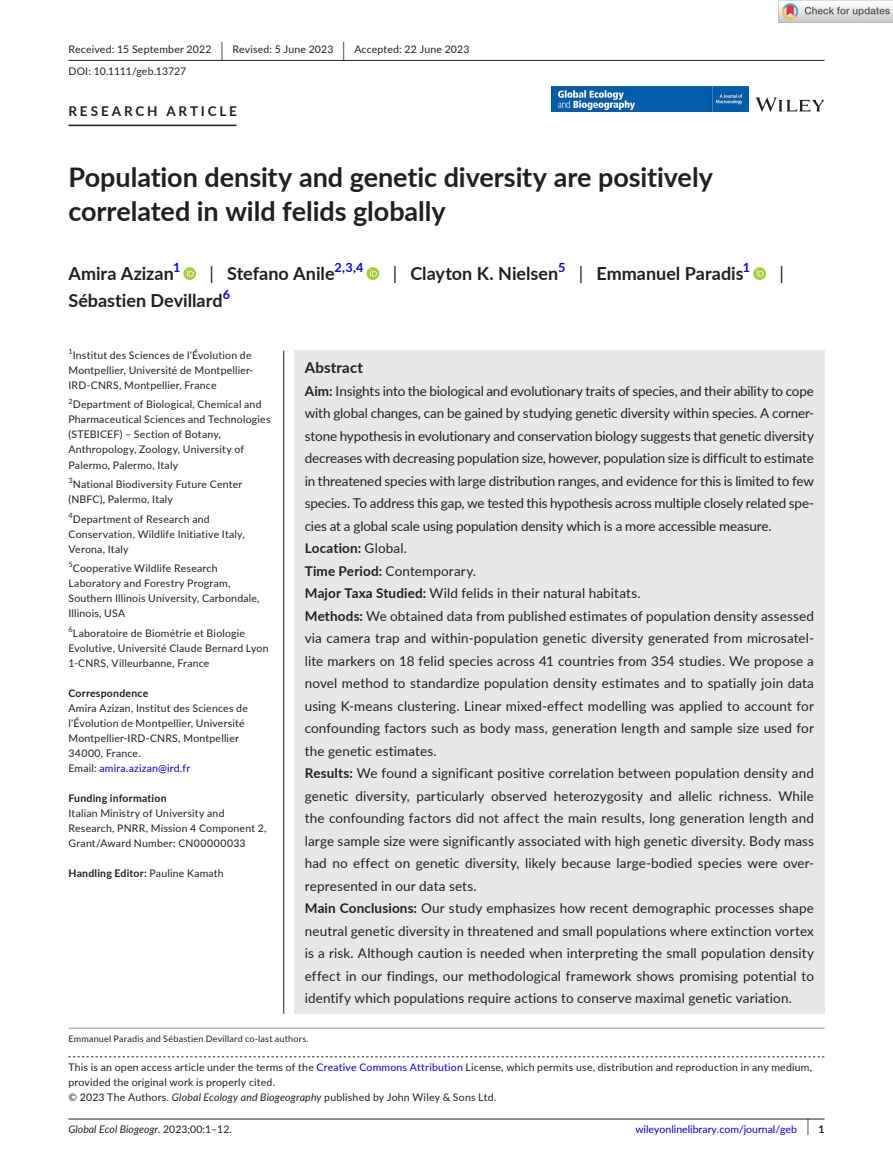
<style>
.page{position:relative;width:893px;height:1174px;background:#fff}
.page>*{position:absolute;margin:0;border:0;box-sizing:border-box;transform-origin:0 0}
.t1{font:700 27px/34.5px "Lato";letter-spacing:-.005em;color:#231f20}
.t2{font:700 18px "Lato";color:#231f20}
.t3{font:18px "Lato";color:#231f20}
.t4{font:700 15px "Lato";letter-spacing:.015em;color:#231f20}
.t5{font:13.5px/22.5px "Lato";letter-spacing:.005em;color:#231f20}
.t6{font:700 13.5px "Lato";letter-spacing:.21em;color:#231f20}
.t7{font:700 12.6px "Lato";color:#00f}
.t8{font:10.5px/15px "Lato";letter-spacing:.02em;color:#231f20}
.t9{font:700 10.5px "Lato";letter-spacing:.02em;color:#231f20}
.t10{font:10.5px "Lato";color:#00f}
.t11{font:italic 10.5px "Lato";color:#231f20}
.t12{font:9px "Lato";letter-spacing:.025em;color:#231f20}
.t13{font:7.35px "Lato";color:#231f20}
.s1{font-size:19.65px}
.s2{font-weight:400}
.s3{color:#00f}
.s4{font-weight:700}
.s5{font-style:italic}
.s6{font-style:normal}
.s7{font-size:17.4px;color:#231f20}
.s8{font-weight:700;color:#231f20}
</style>
<div class="page">
<hr style="left:68px;top:1118px;width:756px;height:1px;background:#231f20">
<svg style="left:756px;top:97px;width:68px;height:15px"></svg>
<img style="left:551px;top:86px;width:197px;height:26px">
<hr style="left:68px;top:60px;width:756px;height:1px;background:#231f20">
<hr style="left:68px;top:125px;width:169px;height:1px;background:#231f20">
<svg style="left:183px;top:267px;width:13px;height:13px"></svg>
<svg style="left:187px;top:269px;width:7px;height:7px"></svg>
<svg style="left:366px;top:267px;width:13px;height:13px"></svg>
<svg style="left:370px;top:269px;width:7px;height:7px"></svg>
<svg style="left:753px;top:267px;width:13px;height:13px"></svg>
<svg style="left:757px;top:269px;width:7px;height:7px"></svg>
<div style="left:294px;top:350px;width:530px;height:663px;background:#e6e7e9"></div>
<hr style="left:283px;top:350px;width:1px;height:663px;background:#231f20">
<svg style="left:68px;top:1056px;width:756px;height:1px"></svg>
<hr style="left:68px;top:1027px;width:756px;height:1px;background:#939598">
<img style="left:779px;top:0;width:114px;height:23px">
<p class="t8" style="left:68px;top:38px;width:402px;line-height:21.8px">Received: 15 September 2022 <span class="s1">|</span> Revised: 5 June 2023 <span class="s1">|</span> Accepted: 22 June 2023<br>DOI: 10.1111/geb.13727</p>
<p class="t6" style="left:68px;top:101px;width:170px">RESEARCH ARTICLE</p>
<h1 class="t1" style="left:68px;top:159px;width:646px">Population density and genetic diversity are positively correlated in wild felids globally</h1>
<h2 class="t2" style="left:68px;top:260px;width:107px">Amira Azizan</h2>
<p class="t7" style="left:173px;top:258px;width:9px">1</p>
<h2 class="t2" style="left:210px;top:260px;width:127px"><span class="s2">|</span> Stefano Anile</h2>
<p class="t7" style="left:335px;top:258px;width:30px">2,3,4</p>
<h2 class="t2" style="left:393px;top:260px;width:167px"><span class="s2">|</span> Clayton K. Nielsen</h2>
<p class="t7" style="left:558px;top:258px;width:9px">5</p>
<h2 class="t2" style="left:579px;top:260px;width:166px"><span class="s2">|</span> Emmanuel Paradis</h2>
<p class="t7" style="left:743px;top:258px;width:9px">1</p>
<h2 class="t3" style="left:779px;top:260px;width:6px">|</h2>
<h2 class="t2" style="left:68px;top:287px;width:156px">Sébastien Devillard</h2>
<p class="t7" style="left:223px;top:285px;width:9px">6</p>
<p class="t13" style="left:68px;top:346px;width:6px">1</p>
<p class="t8" style="left:68px;top:347px;width:187px;text-indent:4px">Institut des Sciences de l'Évolution de<br>Montpellier, Université de Montpellier-<br>IRD-CNRS, Montpellier, France</p>
<p class="t13" style="left:68px;top:396px;width:6px">2</p>
<p class="t8" style="left:68px;top:397px;width:204px;text-indent:4px">Department of Biological, Chemical and Pharmaceutical Sciences and Technologies (STEBICEF) – Section of Botany, Anthropology, Zoology, University of Palermo, Palermo, Italy</p>
<p class="t8" style="left:68px;top:476px;width:175px"><sup>3</sup>National Biodiversity Future Center (NBFC), Palermo, Italy</p>
<p class="t8" style="left:68px;top:511px;width:178px"><sup>4</sup>Department of Research and<br>Conservation, Wildlife Initiative Italy,<br>Verona, Italy</p>
<p class="t8" style="left:68px;top:560px;width:193px"><sup>5</sup>Cooperative Wildlife Research<br>Laboratory and Forestry Program,<br>Southern Illinois University, Carbondale,<br>Illinois, USA</p>
<p class="t8" style="left:68px;top:625px;width:202px"><sup>6</sup>Laboratoire de Biométrie et Biologie<br>Evolutive, Université Claude Bernard Lyon<br>1-CNRS, Villeurbanne, France</p>
<p class="t9" style="left:68px;top:685px;width:81px">Correspondence</p>
<p class="t8" style="left:68px;top:700px;width:181px">Amira Azizan, Institut des Sciences de l'Évolution de Montpellier, Université<br>Montpellier-IRD-CNRS, Montpellier<br>34000, France.<br>Email: <span class="s3">amira.azizan@ird.fr</span></p>
<p class="t9" style="left:68px;top:790px;width:100px">Funding information</p>
<p class="t8" style="left:68px;top:805px;width:200px">Italian Ministry of University and<br>Research, PNRR, Mission 4 Component 2,<br>Grant/Award Number: CN00000033</p>
<p class="t9" style="left:68px;top:865px;width:157px">Handling Editor: <span class="s2">Pauline Kamath</span></p>
<p class="t4" style="left:305px;top:356px;width:60px">Abstract</p>
<p class="t5" style="left:305px;top:379px;width:511px"><span class="s4">Aim:</span> Insights into the biological and evolutionary traits of species, and their ability to cope with global changes, can be gained by studying genetic diversity within species. A corner&shy;stone hypothesis in evolutionary and conservation biology suggests that genetic diversity decreases with decreasing population size, however, population size is difficult to estimate in threatened species with large distribution ranges, and evidence for this is limited to few species. To address this gap, we tested this hypothesis across multiple closely related spe&shy;cies at a global scale using population density which is a more accessible measure.<br><span class="s4">Location:</span> Global.<br><span class="s4">Time Period:</span> Contemporary.<br><span class="s4">Major Taxa Studied:</span> Wild felids in their natural habitats.<br><span class="s4">Methods:</span> We obtained data from published estimates of population density assessed via camera trap and within-population genetic diversity generated from microsatel&shy;lite markers on 18 felid species across 41 countries from 354 studies. We propose a novel method to standardize population density estimates and to spatially join data using K-means clustering. Linear mixed-effect modelling was applied to account for confounding factors such as body mass, generation length and sample size used for the genetic estimates.<br><span class="s4">Results:</span> We found a significant positive correlation between population density and genetic diversity, particularly observed heterozygosity and allelic richness. While the confounding factors did not affect the main results, long generation length and large sample size were significantly associated with high genetic diversity. Body mass had no effect on genetic diversity, likely because large-bodied species were over&shy;represented in our data sets.<br><span class="s4">Main Conclusions:</span> Our study emphasizes how recent demographic processes shape neutral genetic diversity in threatened and small populations where extinction vortex is a risk. Although caution is needed when interpreting the small population density effect in our findings, our methodological framework shows promising potential to identify which populations require actions to conserve maximal genetic variation.</p>
<p class="t12" style="left:68px;top:1032px;width:242px">Emmanuel Paradis and Sébastien Devillard co-last authors.</p>
<p class="t8" style="left:68px;top:1059px;width:745px">This is an open access article under the terms of the <span class="s3">Creative Commons Attribution</span> License, which permits use, distribution and reproduction in any medium, provided the original work is properly cited.<br>© 2023 The Authors. <span class="s5">Global Ecology and Biogeography</span> published by John Wiley &amp; Sons Ltd.</p>
<p class="t11" style="left:68px;top:1121px;width:165px">Global Ecol Biogeogr. <span class="s6">2023;00:1–12.</span></p>
<p class="t10" style="left:635px;top:1121px;width:191px">wileyonlinelibrary.com/journal/geb <span class="s7">|</span> <span class="s8">1</span></p>
</div>
